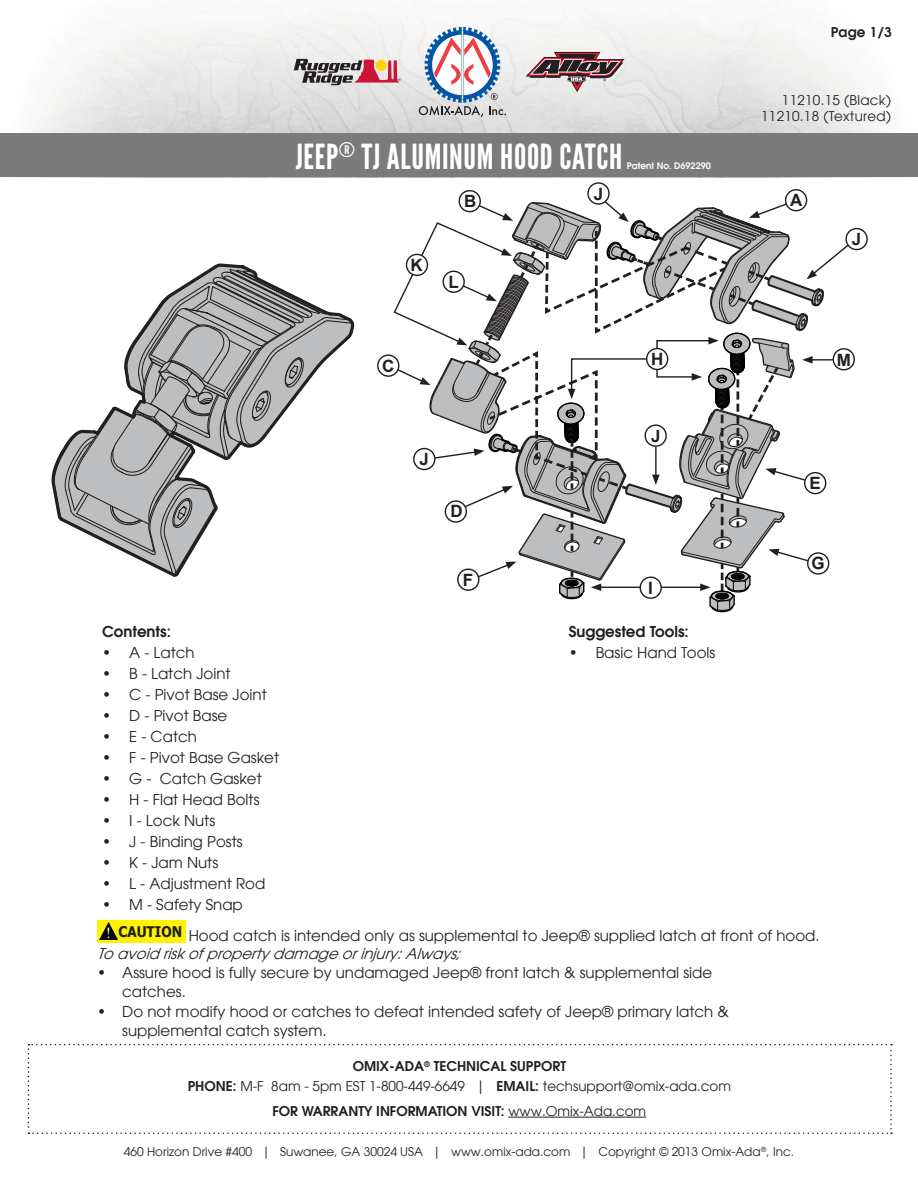
<style>
.page{position:relative;width:918px;height:1188px;background:#fff}
.page>*{position:absolute;margin:0;border:0;box-sizing:border-box;transform-origin:0 0}
.t1{font:34.5px "League Gothic";letter-spacing:.02em;color:#fff}
.t2{font:700 16.95px "Arial";color:#231f20}
.t3{font:15px/19.4px "Avant Garde LT";color:#231f20}
.t4{font:italic 15px "Avant Garde LT";color:#231f20}
.t5{font:600 15px "Avant Garde LT";color:#231f20}
.t6{font:700 14.7px "Tahoma";color:#231f20;scale:.92 1}
.t7{font:13.5px/19.2px "Avant Garde LT";color:#231f20;text-align:center}
.t8{font:600 13.5px "Avant Garde LT";color:#231f20}
.t9{font:13.5px/16.2px "Avant Garde LT";letter-spacing:.02em;color:#231f20;text-align:right}
.t10{font:12px "Avant Garde LT";color:#231f20}
.t11{font:600 9px "Avant Garde LT";color:#fff}
.s1{font-weight:600}
.s2{font-weight:400}
</style>
<div class="page">
<img style="left:0;top:7px;width:918px;height:170px">
<svg style="left:419px;top:27px;width:87px;height:90px"></svg>
<svg style="left:526px;top:52px;width:99px;height:40px;background:#a79395"></svg>
<svg style="left:293px;top:59px;width:108px;height:26px;background:#ad8888"></svg>
<div style="left:1px;top:134px;width:917px;height:43px;background:#7b7b7c"></div>
<svg style="left:28px;top:1044px;width:864px;height:90px"></svg>
<hr style="left:508px;top:1117px;width:138px;height:1px;background:#231f20">
<svg style="left:51px;top:263px;width:304px;height:314px"></svg>
<div style="left:785px;top:189px;width:22px;height:22px;border:1px solid #231f20;border-radius:50%"></div>
<div style="left:459px;top:190px;width:22px;height:22px;border:1px solid #231f20;border-radius:50%"></div>
<div style="left:377px;top:354px;width:22px;height:23px;border:1px solid #231f20;border-radius:50%"></div>
<div style="left:845px;top:228px;width:23px;height:22px;border:1px solid #231f20;border-radius:50%"></div>
<div style="left:833px;top:348px;width:22px;height:23px;border:1px solid #231f20;border-radius:50%"></div>
<div style="left:587px;top:182px;width:23px;height:23px;border:1px solid #231f20;border-radius:50%"></div>
<svg style="left:393px;top:200px;width:457px;height:413px"></svg>
<div style="left:97px;top:920px;width:88px;height:22px;background:#fff200"></div>
<svg style="left:99px;top:922px;width:19px;height:18px"></svg>
<p class="t8" style="left:831px;top:23px;width:63px">Page 1/3</p>
<h1 class="t1" style="left:296px;top:136px;width:328px">JEEP<sup>®</sup> TJ ALUMINUM HOOD CATCH</h1>
<p class="t11" style="left:627px;top:159px;width:86px">Patent No. D692290</p>
<p class="t9" style="left:761px;top:92px;width:131px">11210.15 (Black)<br>11210.18 (Textured)</p>
<p class="t2" style="left:410px;top:254px;width:14px">K</p>
<p class="t2" style="left:594px;top:182px;width:11px">J</p>
<p class="t2" style="left:464px;top:190px;width:14px">B</p>
<p class="t2" style="left:790px;top:189px;width:14px">A</p>
<p class="t2" style="left:449px;top:270px;width:12px">L</p>
<p class="t2" style="left:852px;top:228px;width:11px">J</p>
<p class="t2" style="left:382px;top:354px;width:14px">C</p>
<p class="t2" style="left:651px;top:348px;width:14px">H</p>
<p class="t2" style="left:837px;top:348px;width:16px">M</p>
<p class="t5" style="left:102px;top:622px;width:70px">Contents:</p>
<p class="t3" style="left:102px;top:643px;width:94px">• A - Latch</p>
<p class="t3" style="left:102px;top:664px;width:130px">• B - Latch Joint</p>
<p class="t3" style="left:102px;top:685px;width:166px">• C - Pivot Base Joint</p>
<p class="t3" style="left:102px;top:706px;width:127px">• D - Pivot Base</p>
<p class="t3" style="left:102px;top:727px;width:96px">• E - Catch</p>
<p class="t3" style="left:102px;top:748px;width:178px">• F - Pivot Base Gasket</p>
<p class="t3" style="left:102px;top:769px;width:161px">• G - Catch Gasket</p>
<p class="t3" style="left:102px;top:790px;width:159px">• H - Flat Head Bolts</p>
<p class="t3" style="left:102px;top:811px;width:114px">• I - Lock Nuts</p>
<p class="t3" style="left:102px;top:832px;width:142px">• J - Binding Posts</p>
<p class="t3" style="left:102px;top:853px;width:117px">• K - Jam Nuts</p>
<p class="t3" style="left:102px;top:874px;width:165px">• L - Adjustment Rod</p>
<p class="t3" style="left:102px;top:895px;width:142px">• M - Safety Snap</p>
<p class="t2" style="left:420px;top:448px;width:11px">J</p>
<p class="t2" style="left:451px;top:500px;width:14px">D</p>
<p class="t2" style="left:463px;top:568px;width:12px">F</p>
<p class="t2" style="left:651px;top:425px;width:11px">J</p>
<p class="t2" style="left:648px;top:577px;width:6px">I</p>
<p class="t5" style="left:569px;top:622px;width:122px">Suggested Tools:</p>
<p class="t3" style="left:569px;top:643px;width:148px">• Basic Hand Tools</p>
<p class="t2" style="left:810px;top:472px;width:13px">E</p>
<p class="t2" style="left:812px;top:552px;width:15px">G</p>
<p class="t6" style="left:118px;top:921px;width:71px">CAUTION</p>
<p class="t3" style="left:189px;top:926px;width:633px">Hood catch is intended only as supplemental to Jeep® supplied latch at front of hood.</p>
<p class="t4" style="left:97px;top:945px;width:370px">Toavoidriskofpropertydamageorinjury:Always;</p>
<p class="t3" style="left:122px;top:963px;width:592px;text-indent:-25px">• Assure hood is fully secure by undamaged Jeep® front latch &amp; supplemental side catches.</p>
<p class="t3" style="left:122px;top:1002px;width:608px;text-indent:-25px">• Do not modify hood or catches to defeat intended safety of Jeep® primary latch &amp; supplemental catch system.</p>
<p class="t7" style="left:188px;top:1057px;width:545px"><span class="s1">OMIX-ADA</span><sup>®</sup> <span class="s1">TECHNICAL SUPPORT<br>PHONE:</span> M-F 8am - 5pm EST 1-800-449-6649 | <span class="s1">EMAIL:</span> techsupport@omix-ada.com</p>
<p class="t8" style="left:272px;top:1102px;width:375px">FOR WARRANTY INFORMATION VISIT: <span class="s2">www.Omix-Ada.com</span></p>
<p class="t10" style="left:124px;top:1144px;width:672px">460 Horizon Drive #400 | Suwanee, GA 30024 USA | www.omix-ada.com | Copyright © 2013 Omix-Ada<sup>®</sup>, Inc.</p>
</div>
